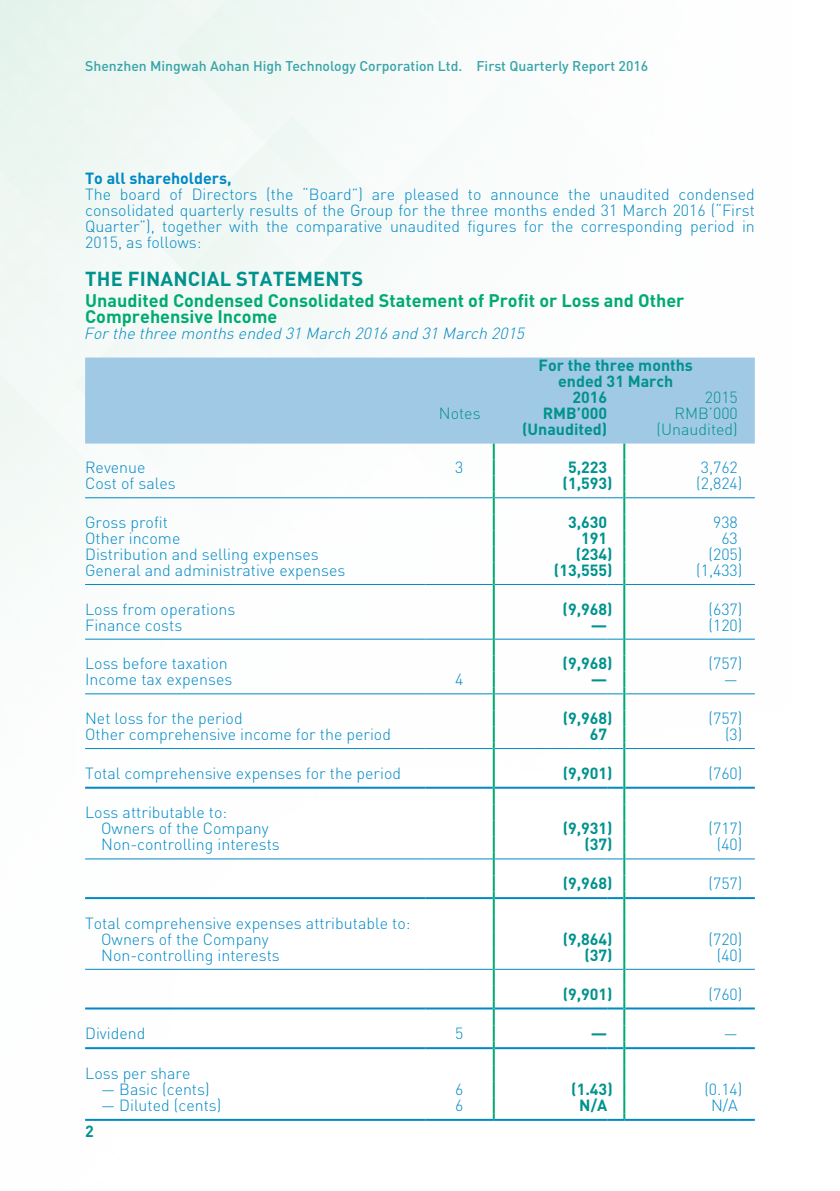
<style>
.page{position:relative;width:840px;height:1191px;background:#fff}
.page>*{position:absolute;margin:0;border:0;box-sizing:border-box;transform-origin:0 0}
.t1{font:700 20px "DIN Pro";letter-spacing:.01em;color:#00928d}
.t2{font:700 18px/16px "DIN Pro";color:#00ab71}
.t3{font:300 16px/16px "DIN Pro";color:#0089c4}
.t4{font:700 16px "DIN Pro";color:#00928d}
.t5{font:italic 300 16px "DIN Pro";color:#0089c4}
.t6{font:300 16px "DIN Pro";color:#00928d}
.t7{font:700 16px "DIN Pro";color:#0089c4}
.t8{font:500 14px "DIN Pro";color:#37a4a8}
</style>
<div class="page">
<img style="left:0;top:0;width:755px;height:1121px">
<div style="left:85px;top:357px;width:669px;height:86px;background:#a0c9e6"></div>
<hr style="left:85px;top:497px;width:340px;height:1px;background:#0089c4">
<hr style="left:425px;top:497px;width:67px;height:1px;background:#0089c4">
<hr style="left:494px;top:497px;width:113px;height:1px;background:#0089c4">
<hr style="left:625px;top:497px;width:112px;height:1px;background:#0089c4">
<svg style="left:737px;top:497px;width:17px;height:1px"></svg>
<hr style="left:85px;top:584px;width:340px;height:1px;background:#0089c4">
<hr style="left:425px;top:584px;width:67px;height:1px;background:#0089c4">
<hr style="left:494px;top:584px;width:113px;height:1px;background:#0089c4">
<hr style="left:625px;top:584px;width:112px;height:1px;background:#0089c4">
<svg style="left:737px;top:584px;width:17px;height:1px"></svg>
<hr style="left:85px;top:638px;width:340px;height:1px;background:#0089c4">
<hr style="left:425px;top:638px;width:67px;height:1px;background:#0089c4">
<hr style="left:494px;top:638px;width:113px;height:1px;background:#0089c4">
<hr style="left:625px;top:638px;width:112px;height:1px;background:#0089c4">
<svg style="left:737px;top:638px;width:17px;height:1px"></svg>
<hr style="left:85px;top:693px;width:340px;height:1px;background:#0089c4">
<hr style="left:425px;top:693px;width:67px;height:1px;background:#0089c4">
<hr style="left:494px;top:693px;width:113px;height:1px;background:#0089c4">
<hr style="left:625px;top:693px;width:112px;height:1px;background:#0089c4">
<svg style="left:737px;top:693px;width:17px;height:1px"></svg>
<hr style="left:85px;top:748px;width:340px;height:1px;background:#0089c4">
<hr style="left:425px;top:748px;width:67px;height:1px;background:#0089c4">
<hr style="left:494px;top:748px;width:113px;height:1px;background:#0089c4">
<hr style="left:625px;top:748px;width:112px;height:1px;background:#0089c4">
<svg style="left:737px;top:748px;width:17px;height:1px"></svg>
<hr style="left:85px;top:786px;width:340px;height:2px;background:#0089c4">
<hr style="left:425px;top:786px;width:67px;height:2px;background:#0089c4">
<hr style="left:494px;top:786px;width:113px;height:2px;background:#0089c4">
<hr style="left:625px;top:786px;width:112px;height:2px;background:#0089c4">
<svg style="left:737px;top:786px;width:17px;height:2px"></svg>
<hr style="left:85px;top:858px;width:340px;height:1px;background:#0089c4">
<hr style="left:425px;top:858px;width:67px;height:1px;background:#0089c4">
<hr style="left:494px;top:858px;width:113px;height:1px;background:#0089c4">
<hr style="left:625px;top:858px;width:112px;height:1px;background:#0089c4">
<svg style="left:737px;top:858px;width:17px;height:1px"></svg>
<hr style="left:85px;top:897px;width:340px;height:2px;background:#0089c4">
<hr style="left:425px;top:897px;width:67px;height:2px;background:#0089c4">
<hr style="left:494px;top:897px;width:113px;height:2px;background:#0089c4">
<hr style="left:625px;top:897px;width:112px;height:2px;background:#0089c4">
<svg style="left:737px;top:897px;width:17px;height:2px"></svg>
<hr style="left:85px;top:968px;width:340px;height:1px;background:#0089c4">
<hr style="left:425px;top:968px;width:67px;height:1px;background:#0089c4">
<hr style="left:494px;top:968px;width:113px;height:1px;background:#0089c4">
<hr style="left:625px;top:968px;width:112px;height:1px;background:#0089c4">
<svg style="left:737px;top:968px;width:17px;height:1px"></svg>
<hr style="left:85px;top:1007px;width:340px;height:2px;background:#0089c4">
<hr style="left:425px;top:1007px;width:67px;height:2px;background:#0089c4">
<hr style="left:494px;top:1007px;width:113px;height:2px;background:#0089c4">
<hr style="left:625px;top:1007px;width:112px;height:2px;background:#0089c4">
<svg style="left:737px;top:1007px;width:17px;height:2px"></svg>
<hr style="left:85px;top:1047px;width:340px;height:2px;background:#0089c4">
<hr style="left:425px;top:1047px;width:67px;height:2px;background:#0089c4">
<hr style="left:494px;top:1047px;width:113px;height:2px;background:#0089c4">
<hr style="left:625px;top:1047px;width:112px;height:2px;background:#0089c4">
<svg style="left:737px;top:1047px;width:17px;height:2px"></svg>
<hr style="left:85px;top:1118px;width:340px;height:2px;background:#0089c4">
<hr style="left:425px;top:1118px;width:68px;height:2px;background:#0089c4">
<hr style="left:493px;top:1118px;width:114px;height:2px;background:#0089c4">
<hr style="left:624px;top:1118px;width:113px;height:2px;background:#0089c4">
<svg style="left:737px;top:1118px;width:17px;height:2px"></svg>
<svg style="left:492px;top:443px;width:2px;height:675px"></svg>
<svg style="left:607px;top:443px;width:18px;height:677px"></svg>
<p class="t8" style="left:85px;top:56px;width:564px">Shenzhen Mingwah Aohan High Technology Corporation Ltd. First Quarterly Report 2016</p>
<p class="t7" style="left:85px;top:167px;width:148px">To all shareholders,</p>
<p class="t3" style="left:85px;top:185px;width:671px;text-align:justify">The board of Directors (the “Board”) are pleased to announce the unaudited condensed consolidated quarterly results of the Group for the three months ended 31 March 2016 (“First Quarter”), together with the comparative unaudited figures for the corresponding period in 2015, as follows:</p>
<p class="t1" style="left:85px;top:265px;width:279px">THE FINANCIAL STATEMENTS</p>
<p class="t2" style="left:85px;top:292px;width:600px">Unaudited Condensed Consolidated Statement of Profit or Loss and Other<br>Comprehensive Income</p>
<p class="t5" style="left:84px;top:322px;width:446px">Forthe three monthsended 31 March 2016 and 31 March 2015</p>
<p class="t4" style="left:538px;top:354px;width:156px">For the three months</p>
<p class="t4" style="left:558px;top:370px;width:117px">ended 31 March</p>
<p class="t4" style="left:572px;top:386px;width:36px">2016</p>
<p class="t6" style="left:704px;top:386px;width:34px">2015</p>
<p class="t6" style="left:438px;top:402px;width:43px">Notes</p>
<p class="t4" style="left:542px;top:402px;width:66px">RMB’000</p>
<p class="t6" style="left:674px;top:402px;width:65px">RMB’000</p>
<p class="t4" style="left:522px;top:418px;width:87px">(Unaudited)</p>
<p class="t6" style="left:656px;top:418px;width:83px">(Unaudited)</p>
<p class="t3" style="left:85px;top:459px;width:62px">Revenue</p>
<p class="t3" style="left:455px;top:459px;width:10px">3</p>
<p class="t4" style="left:567px;top:456px;width:41px">5,223</p>
<p class="t3" style="left:700px;top:459px;width:39px">3,762</p>
<p class="t3" style="left:85px;top:475px;width:92px">Cost of sales</p>
<p class="t4" style="left:562px;top:472px;width:51px">(1,593)</p>
<p class="t3" style="left:695px;top:475px;width:48px">(2,824)</p>
<p class="t3" style="left:85px;top:513px;width:84px">Gross profit</p>
<p class="t4" style="left:567px;top:511px;width:41px">3,630</p>
<p class="t3" style="left:712px;top:513px;width:26px">938</p>
<p class="t3" style="left:85px;top:529px;width:97px">Other income</p>
<p class="t4" style="left:581px;top:527px;width:28px">191</p>
<p class="t3" style="left:721px;top:529px;width:18px">63</p>
<p class="t3" style="left:85px;top:545px;width:235px">Distribution and selling expenses</p>
<p class="t4" style="left:575px;top:543px;width:38px">(234)</p>
<p class="t3" style="left:708px;top:545px;width:35px">(205)</p>
<p class="t3" style="left:85px;top:561px;width:261px">General and administrative expenses</p>
<p class="t4" style="left:553px;top:559px;width:60px">(13,555)</p>
<p class="t3" style="left:695px;top:561px;width:48px">(1,433)</p>
<p class="t3" style="left:85px;top:600px;width:152px">Loss from operations</p>
<p class="t4" style="left:562px;top:598px;width:51px">(9,968)</p>
<p class="t3" style="left:708px;top:600px;width:35px">(637)</p>
<p class="t3" style="left:85px;top:616px;width:99px">Finance costs</p>
<p class="t4" style="left:590px;top:614px;width:18px">—</p>
<p class="t3" style="left:708px;top:616px;width:35px">(120)</p>
<p class="t3" style="left:85px;top:655px;width:144px">Loss before taxation</p>
<p class="t4" style="left:562px;top:652px;width:51px">(9,968)</p>
<p class="t3" style="left:708px;top:655px;width:35px">(757)</p>
<p class="t3" style="left:85px;top:671px;width:149px">Income tax expenses</p>
<p class="t3" style="left:455px;top:671px;width:10px">4</p>
<p class="t4" style="left:590px;top:668px;width:18px">—</p>
<p class="t3" style="left:723px;top:671px;width:15px">—</p>
<p class="t3" style="left:85px;top:709px;width:159px">Net loss for the period</p>
<p class="t4" style="left:562px;top:707px;width:51px">(9,968)</p>
<p class="t3" style="left:708px;top:709px;width:35px">(757)</p>
<p class="t3" style="left:85px;top:725px;width:307px">Other comprehensive income for the period</p>
<p class="t4" style="left:589px;top:723px;width:19px">67</p>
<p class="t3" style="left:724px;top:725px;width:19px">(3)</p>
<p class="t3" style="left:85px;top:764px;width:317px">Total comprehensive expenses for the period</p>
<p class="t4" style="left:562px;top:762px;width:51px">(9,901)</p>
<p class="t3" style="left:708px;top:764px;width:35px">(760)</p>
<p class="t3" style="left:101px;top:804px;width:169px;text-indent:-16px">Loss attributable to:<br>Owners of the Company</p>
<p class="t4" style="left:562px;top:817px;width:51px">(9,931)</p>
<p class="t3" style="left:708px;top:820px;width:35px">(717)</p>
<p class="t3" style="left:101px;top:836px;width:180px">Non-controlling interests</p>
<p class="t4" style="left:584px;top:833px;width:30px">(37)</p>
<p class="t3" style="left:716px;top:836px;width:27px">(40)</p>
<p class="t4" style="left:562px;top:872px;width:51px">(9,968)</p>
<p class="t3" style="left:708px;top:874px;width:35px">(757)</p>
<p class="t3" style="left:101px;top:914px;width:310px;text-indent:-16px">Total comprehensive expenses attributable to:<br>Owners of the Company</p>
<p class="t4" style="left:562px;top:928px;width:51px">(9,864)</p>
<p class="t3" style="left:708px;top:930px;width:35px">(720)</p>
<p class="t3" style="left:101px;top:946px;width:180px">Non-controlling interests</p>
<p class="t4" style="left:584px;top:944px;width:30px">(37)</p>
<p class="t3" style="left:716px;top:946px;width:27px">(40)</p>
<p class="t4" style="left:562px;top:982px;width:51px">(9,901)</p>
<p class="t3" style="left:708px;top:985px;width:35px">(760)</p>
<p class="t3" style="left:85px;top:1024px;width:62px">Dividend</p>
<p class="t3" style="left:455px;top:1024px;width:10px">5</p>
<p class="t4" style="left:590px;top:1022px;width:18px">—</p>
<p class="t3" style="left:723px;top:1024px;width:15px">—</p>
<p class="t3" style="left:85px;top:1064px;width:107px">Loss per share</p>
<p class="t3" style="left:101px;top:1080px;width:110px">— Basic (cents)</p>
<p class="t3" style="left:455px;top:1080px;width:10px">6</p>
<p class="t4" style="left:571px;top:1078px;width:43px">(1.43)</p>
<p class="t3" style="left:704px;top:1080px;width:39px">(0.14)</p>
<p class="t3" style="left:101px;top:1096px;width:122px">— Diluted (cents)</p>
<p class="t3" style="left:455px;top:1096px;width:10px">6</p>
<p class="t4" style="left:579px;top:1094px;width:30px">N/A</p>
<p class="t3" style="left:710px;top:1096px;width:28px">N/A</p>
<p class="t4" style="left:85px;top:1120px;width:10px">2</p>
</div>
